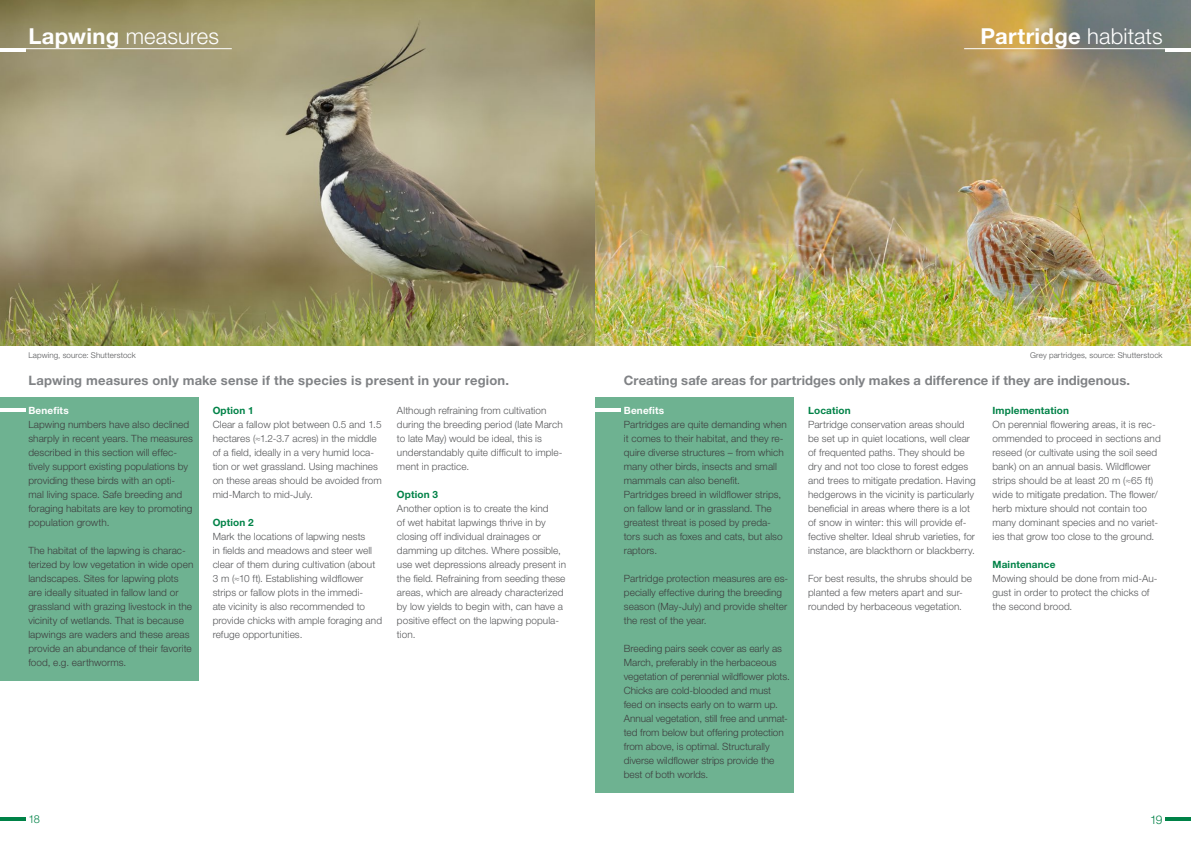
<style>
.page{position:relative;width:1191px;height:842px;background:#fff}
.page>*{position:absolute;margin:0;border:0;box-sizing:border-box;transform-origin:0 0}
.t1{font:700 22px "Helvetica Neue LT Std";letter-spacing:.015em;color:#fff}
.t2{font:300 22px "Helvetica Neue LT Std";letter-spacing:.005em;color:#fff}
.t3{font:700 13px "Helvetica Neue LT Std";letter-spacing:.01em;color:#808285}
.t4{font:300 12px "Helvetica Neue LT Std";color:#008247}
.t5{font:300 11px "Helvetica Neue LT Std";color:#008247}
.t6{font:300 10px/14px "Helvetica Neue LT Std";letter-spacing:.005em;color:#57585a}
.t7{font:300 10px/14px "Helvetica Neue LT Std";letter-spacing:.005em;color:#3e3e3f}
.t8{font:700 10px "Helvetica Neue LT Std";letter-spacing:.015em;color:#008247}
.t9{font:700 10px "Helvetica Neue LT Std";letter-spacing:.015em;color:#fff}
.t10{font:300 8px "Helvetica Neue LT Std";letter-spacing:.015em;color:#57585a}
.s1{font-weight:700}
.s2{font-weight:300}
</style>
<div class="page">
<img style="left:0;top:0;width:1191px;height:346px">
<hr style="left:0;top:817px;width:26px;height:4px;background:#008247">
<hr style="left:1165px;top:817px;width:26px;height:4px;background:#008247">
<div style="left:0;top:397px;width:198px;height:283px;background:#6eb291"></div>
<div style="left:595px;top:397px;width:199px;height:395px;background:#6eb291"></div>
<hr style="left:1165px;top:48px;width:26px;height:4px;background:#fff">
<hr style="left:964px;top:48px;width:227px;height:1px;background:#fff">
<hr style="left:0;top:48px;width:26px;height:4px;background:#fff">
<hr style="left:0;top:48px;width:232px;height:1px;background:#fff">
<hr style="left:0;top:408px;width:26px;height:4px;background:#fff">
<hr style="left:595px;top:408px;width:26px;height:4px;background:#fff">
<h1 class="t2" style="left:28px;top:23px;width:192px"><span class="s1">Lapwing</span> measures</h1>
<h1 class="t1" style="left:980px;top:23px;width:184px">Partridge <span class="s2">habitats</span></h1>
<p class="t10" style="left:28px;top:350px;width:109px">Lapwing, source: Shutterstock</p>
<p class="t10" style="left:1030px;top:350px;width:134px">Grey partridges, source: Shutterstock</p>
<h2 class="t3" style="left:28px;top:372px;width:482px">Lapwing measures only make sense if the species is present in your region.</h2>
<h2 class="t3" style="left:624px;top:372px;width:508px">Creating safe areas for partridges only makes a difference if they are indigenous.</h2>
<p class="t8" style="left:213px;top:404px;width:43px">Option 1</p>
<p class="t6" style="left:213px;top:417px;width:171px">Clear a fallow plot between 0.5 and 1.5 hectares (≈1.2-3.7 acres) in the middle of a field, ideally in a very humid loca&shy;tion or wet grassland. Using machines on these areas should be avoided from mid-March to mid-July.</p>
<p class="t8" style="left:213px;top:516px;width:43px">Option 2</p>
<p class="t6" style="left:213px;top:529px;width:171px">Mark the locations of lapwing nests<br>in fields and meadows and steer well clear of them during cultivation (about 3 m (≈10 ft). Establishing wildflower strips or fallow plots in the immedi-<br>ate vicinity is also recommended to provide chicks with ample foraging and refuge opportunities.</p>
<p class="t9" style="left:624px;top:404px;width:42px">Benefits</p>
<p class="t7" style="left:624px;top:417px;width:165px">Partridges are quite demanding when it comes to their habitat, and they re&shy;quire diverse structures – from which many other birds, insects and small mammals can also benefit.<br>Partridges breed in wildflower strips, on fallow land or in grassland. The greatest threat is posed by preda&shy;tors such as foxes and cats, but also raptors.</p>
<p class="t7" style="left:624px;top:571px;width:166px">Partridge protection measures are es&shy;pecially effective during the breeding season (May-July) and provide shelter the rest of the year.</p>
<p class="t7" style="left:624px;top:641px;width:167px">Breeding pairs seek cover as early as March, preferably in the herbaceous vegetation of perennial wildflower plots.<br>Chicks are cold-blooded and must feed on insects early on to warm up.<br>Annual vegetation, still free and unmat&shy;ted from below but offering protection from above, is optimal. Structurally diverse wildflower strips provide the best of both worlds.</p>
<p class="t9" style="left:28px;top:404px;width:42px">Benefits</p>
<p class="t7" style="left:28px;top:417px;width:166px">Lapwing numbers have also declined sharply in recent years. The measures described in this section will effec&shy;tively support existing populations by providing these birds with an opti&shy;mal living space. Safe breeding and foraging habitats are key to promoting population growth.</p>
<p class="t7" style="left:28px;top:543px;width:167px">The habitat of the lapwing is charac&shy;terized by low vegetation in wide open landscapes. Sites for lapwing plots are ideally situated in fallow land or grassland with grazing livestock in the vicinity of wetlands. That is because lapwings are waders and these areas provide an abundance of their favorite food, e.g. earthworms.</p>
<p class="t8" style="left:992px;top:404px;width:78px">Implementation</p>
<p class="t6" style="left:992px;top:417px;width:170px">On perennial flowering areas, it is rec&shy;ommended to proceed in sections and reseed (or cultivate using the soil seed bank) on an annual basis. Wildflower strips should be at least 20 m (≈65 ft) wide to mitigate predation. The flower/ herb mixture should not contain too many dominant species and no variet&shy;ies that grow too close to the ground.</p>
<p class="t8" style="left:992px;top:558px;width:65px">Maintenance</p>
<p class="t6" style="left:992px;top:571px;width:166px">Mowing should be done from mid-Au&shy;gust in order to protect the chicks of the second brood.</p>
<p class="t8" style="left:808px;top:404px;width:44px">Location</p>
<p class="t6" style="left:808px;top:417px;width:169px">Partridge conservation areas should be set up in quiet locations, well clear of frequented paths. They should be dry and not too close to forest edges and trees to mitigate predation. Having hedgerows in the vicinity is particularly beneficial in areas where there is a lot of snow in winter: this will provide ef&shy;fective shelter. Ideal shrub varieties, for instance, are blackthorn or blackberry.</p>
<p class="t6" style="left:808px;top:571px;width:165px">For best results, the shrubs should be planted a few meters apart and sur&shy;rounded by herbaceous vegetation.</p>
<p class="t6" style="left:397px;top:403px;width:167px">Although refraining from cultivation during the breeding period (late March to late May) would be ideal, this is understandably quite difficult to imple&shy;ment in practice.</p>
<p class="t8" style="left:397px;top:488px;width:43px">Option 3</p>
<p class="t6" style="left:397px;top:501px;width:171px">Another option is to create the kind<br>of wet habitat lapwings thrive in by closing off individual drainages or damming up ditches. Where possible, use wet depressions already present in the field. Refraining from seeding these areas, which are already characterized by low yields to begin with, can have a positive effect on the lapwing popula&shy;tion.</p>
<p class="t5" style="left:28px;top:813px;width:13px">18</p>
<p class="t4" style="left:1150px;top:812px;width:14px">19</p>
</div>
